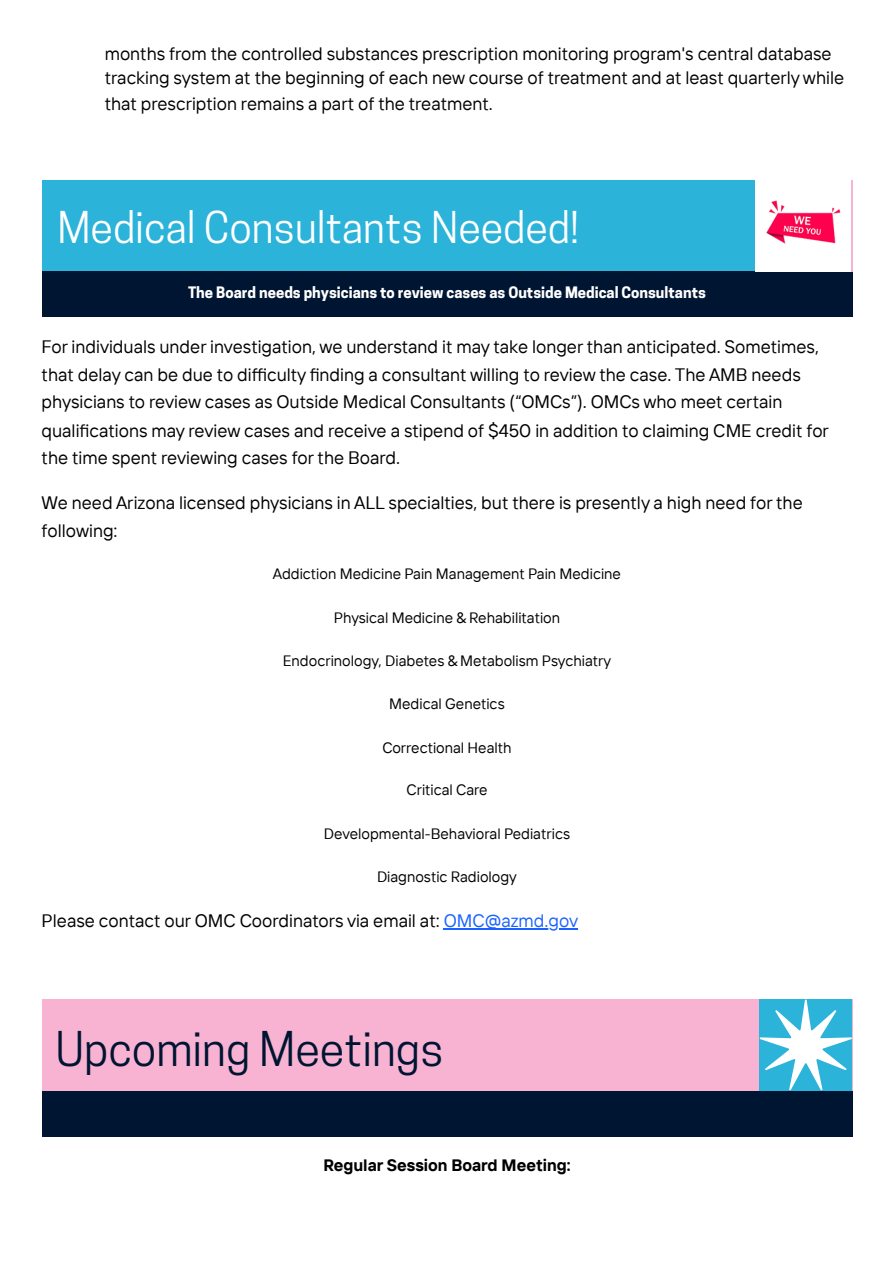
<style>
.page{position:relative;width:894px;height:1263px;background:#fff}
.page>*{position:absolute;margin:0;border:0;box-sizing:border-box;transform-origin:0 0}
.t1{font:45px "Cooper Hewitt";color:#001532}
.t2{font:41.1px "Cooper Hewitt";color:#fff}
.t3{font:18px/27.6px "TT Interphases";color:#000}
.t4{font:700 16.5px "TT Interphases";color:#000}
.t5{font:15px "TT Interphases";color:#000}
.t6{font:700 14.85px "Cooper Hewitt";color:#fff}
.s1{color:#1a62ff}
</style>
<div class="page">
<hr style="left:443px;top:928px;width:135px;height:1px;background:#1a62ff">
<div style="left:42px;top:180px;width:810px;height:136px;background:#2bb3da"></div>
<div style="left:42px;top:272px;width:810px;height:44px;background:#001532"></div>
<div style="left:755px;top:180px;width:97px;height:92px;background:#fff"></div>
<img style="left:766px;top:200px;width:75px;height:44px">
<div style="left:42px;top:999px;width:810px;height:137px;background:#f8b3d2"></div>
<div style="left:42px;top:1091px;width:810px;height:45px;background:#001532"></div>
<svg style="left:759px;top:999px;width:93px;height:91px;background:#6ac9e5"></svg>
<p class="t3" style="left:105px;top:40px;width:740px;line-height:25.3px">months from the controlled substances prescription monitoring program's central database tracking system at the beginning of each new course of treatment and at least quarterly while that prescription remains a part of the treatment.</p>
<p class="t2" style="left:58px;top:213px;width:523px">Medical Consultants Needed!</p>
<p class="t6" style="left:188px;top:286px;width:519px">The Board needs physicians to review cases as Outside Medical Consultants</p>
<p class="t3" style="left:42px;top:333px;width:788px">For individuals under investigation, we understand it may take longer than anticipated. Sometimes, that delay can be due to difficulty finding a consultant willing to review the case. The AMB needs physicians to review cases as Outside Medical Consultants (“OMCs”). OMCs who meet certain qualifications may review cases and receive a stipend of $450 in addition to claiming CME credit for the time spent reviewing cases for the Board.</p>
<p class="t3" style="left:42px;top:488px;width:762px;line-height:28.2px">We need Arizona licensed physicians in ALL specialties, but there is presently a high need for the following:</p>
<p class="t5" style="left:273px;top:564px;width:349px">Addiction Medicine Pain Management Pain Medicine</p>
<p class="t5" style="left:334px;top:608px;width:228px">Physical Medicine &amp; Rehabilitation</p>
<p class="t5" style="left:283px;top:651px;width:330px">Endocrinology, Diabetes &amp; Metabolism Psychiatry</p>
<p class="t5" style="left:389px;top:694px;width:117px">Medical Genetics</p>
<p class="t5" style="left:382px;top:738px;width:131px">Correctional Health</p>
<p class="t5" style="left:406px;top:780px;width:83px">Critical Care</p>
<p class="t5" style="left:324px;top:824px;width:247px">Developmental-Behavioral Pediatrics</p>
<p class="t5" style="left:377px;top:867px;width:141px">Diagnostic Radiology</p>
<p class="t3" style="left:42px;top:906px;width:538px">Please contact our OMC Coordinators via email at: <span class="s1">OMC@azmd.gov</span></p>
<p class="t1" style="left:55px;top:1032px;width:389px">Upcoming Meetings</p>
<p class="t4" style="left:323px;top:1155px;width:249px">Regular Session Board Meeting:</p>
</div>
